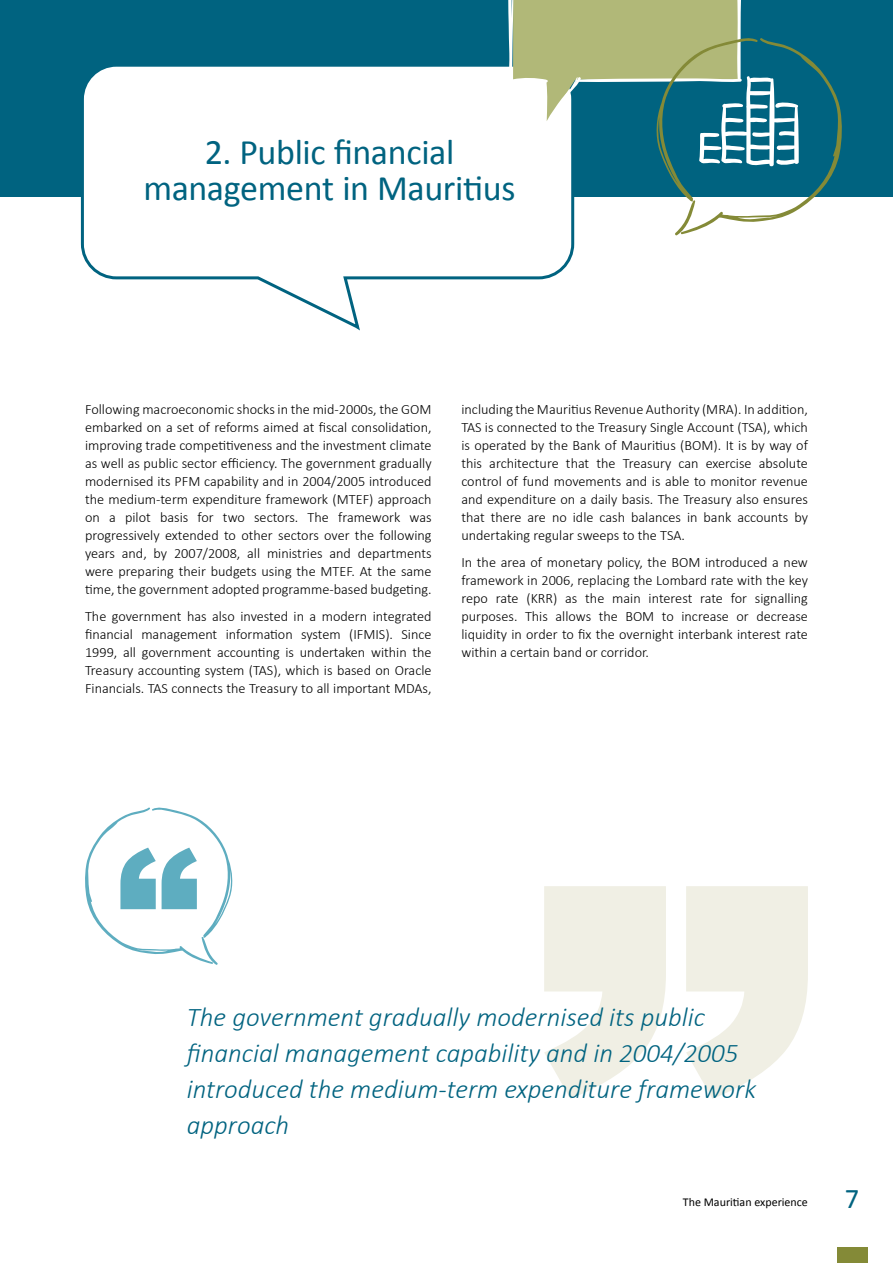
<style>
.page{position:relative;width:893px;height:1263px;background:#fff}
.page>*{position:absolute;margin:0;border:0;box-sizing:border-box;transform-origin:0 0}
.Heading1{font:36px/36px "Calibri";letter-spacing:-.01em;color:#006380;text-align:center}
.t1{font:28.5px "Calibri";color:#006380}
.Body_Text_-_Left{font:italic 300 27px/36px "Calibri";color:#006380}
.Body_Text_-_Left-2{font:300 14.25px/18px "Calibri";color:#000;text-align:justify}
.t2{font:12px "Calibri";color:#000}
</style>
<div class="page">
<div style="left:837px;top:1247px;width:31px;height:16px;background:#848a37"></div>
<div style="left:0;top:0;width:893px;height:196px;background:#006380"></div>
<svg style="left:79px;top:66px;width:496px;height:265px"></svg>
<svg style="left:506px;top:0;width:337px;height:236px"></svg>
<svg style="left:544px;top:886px;width:264px;height:213px;fill:#f0efe4"></svg>
<svg style="left:85px;top:807px;width:148px;height:158px"></svg>
<p class="Heading1" style="left:143px;top:134px;width:374px">2. Public financial management in Mauritius</p>
<p class="Body_Text_-_Left-2" style="left:85px;top:400px;width:348px">Following macroeconomic shocks in the mid-2000s, the GOM embarked on a set of reforms aimed at fiscal consolidation, improving trade competitiveness and the investment climate as well as public sector efficiency. The government gradually modernised its PFM capability and in 2004/2005 introduced the medium-term expenditure framework (MTEF) approach on a pilot basis for two sectors. The framework was progressively extended to other sectors over the following years and, by 2007/2008, all ministries and departments were preparing their budgets using the MTEF. At the same time, the government adopted programme-based budgeting.</p>
<p class="Body_Text_-_Left-2" style="left:85px;top:607px;width:348px">The government has also invested in a modern integrated financial management information system (IFMIS). Since 1999, all government accounting is undertaken within the Treasury accounting system (TAS), which is based on Oracle Financials. TAS connects the Treasury to all important MDAs,</p>
<p class="Body_Text_-_Left-2" style="left:461px;top:400px;width:348px">including the Mauritius Revenue Authority (MRA). In addition, TAS is connected to the Treasury Single Account (TSA), which is operated by the Bank of Mauritius (BOM). It is by way of this architecture that the Treasury can exercise absolute control of fund movements and is able to monitor revenue and expenditure on a daily basis. The Treasury also ensures that there are no idle cash balances in bank accounts by undertaking regular sweeps to the TSA.</p>
<p class="Body_Text_-_Left-2" style="left:461px;top:553px;width:348px">In the area of monetary policy, the BOM introduced a new framework in 2006, replacing the Lombard rate with the key repo rate (KRR) as the main interest rate for signalling purposes. This allows the BOM to increase or decrease liquidity in order to fix the overnight interbank interest rate within a certain band or corridor.</p>
<p class="Body_Text_-_Left" style="left:187px;top:999px;width:571px">The government gradually modernised its public financial management capability and in 2004/2005 introduced the medium-term expenditure framework approach</p>
<p class="t2" style="left:683px;top:1194px;width:127px">The Mauritian experience</p>
<h2 class="t1" style="left:845px;top:1180px;width:16px">7</h2>
</div>
